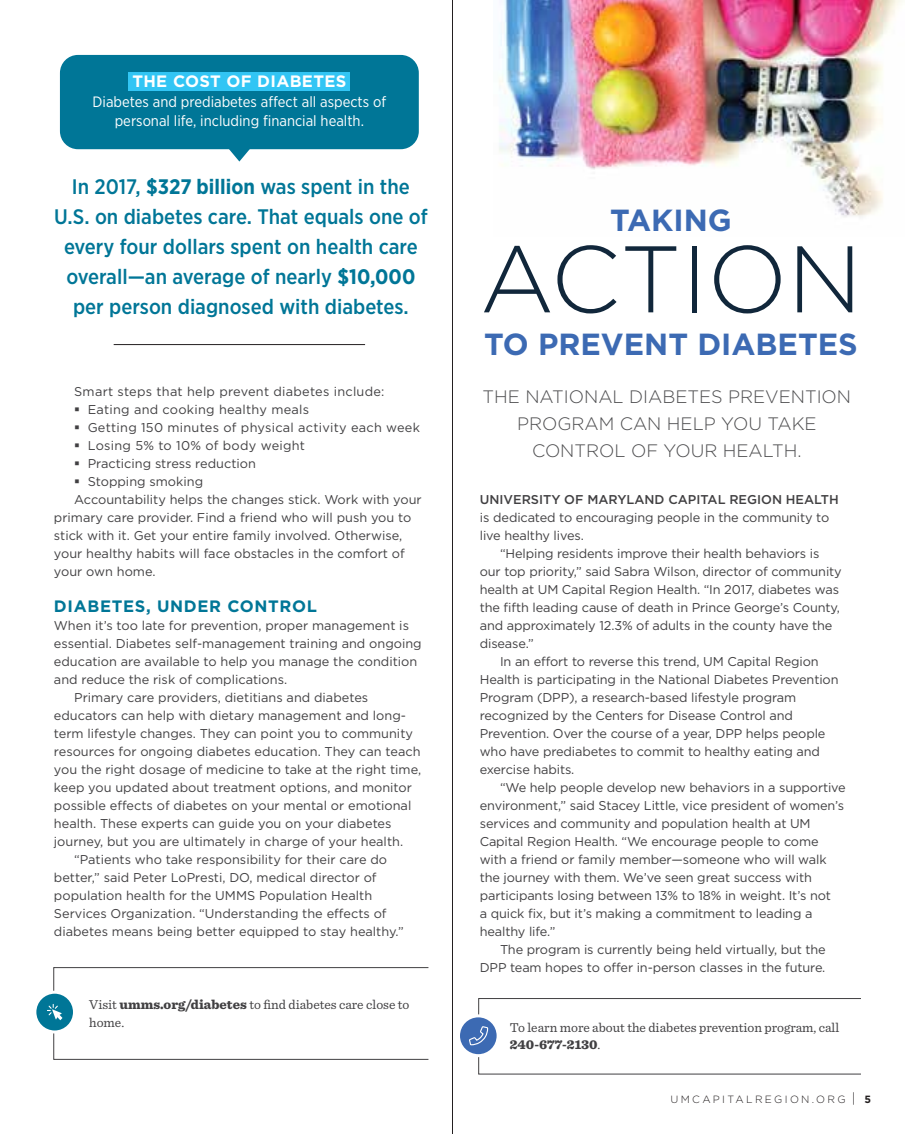
<style>
.page{position:relative;width:905px;height:1134px;background:#fff}
.page>*{position:absolute;margin:0;border:0;box-sizing:border-box;transform-origin:0 0}
.t1{font:300 94.35px "Gotham";color:#11273b}
.t2{font:700 30.45px "Gotham";color:#3c6ab3}
.t3{font:500 21px/30px "Gotham Narrow";color:#007697;text-align:center}
.t4{font:300 18px/27px "Gotham";color:#4d4d4f;text-align:center}
.t5{font:700 16.5px "Gotham";letter-spacing:.04em;color:#007697}
.t6{font:700 16.5px "Gotham";letter-spacing:.02em;color:#fff}
.t7{font:15px/19.5px "Gotham Narrow";color:#fff;text-align:center}
.t8{font:13.5px/17.2px "Sentinel";color:#414042}
.t9{font:12.75px/18px "Gotham";letter-spacing:-.01em;color:#414042}
.t10{font:12.75px "Gotham";letter-spacing:.02em;color:#414042}
.t11{font:500 12.75px "Gotham";color:#414042}
.t12{font:300 10.5px "Gotham";letter-spacing:.22em;color:#231f20}
.s1{font-weight:700}
.s2{font-weight:900}
.s3{font-size:13.5px}
</style>
<div class="page">
<img style="left:499px;top:0;width:403px;height:217px">
<div style="left:478px;top:998px;width:383px;height:76px;border:1px solid #414042"></div>
<svg style="left:458px;top:1016px;width:40px;height:40px"></svg>
<div style="left:457px;top:1014px;width:42px;height:43px;border:3px solid #fff;border-radius:50%"></div>
<svg style="left:468px;top:1022px;width:21px;height:24px"></svg>
<hr style="left:452px;top:0;width:1px;height:1134px;background:#231f20">
<div style="left:60px;top:55px;width:359px;height:94px;background:#007697;border-radius:18px"></div>
<div style="left:128px;top:72px;width:222px;height:18px;background:#32c5f4"></div>
<svg style="left:221px;top:149px;width:36px;height:13px"></svg>
<hr style="left:114px;top:344px;width:251px;height:1px;background:#231f20">
<div style="left:53px;top:967px;width:376px;height:93px;border:1px solid #414042"></div>
<div style="left:35px;top:992px;width:39px;height:40px;background:#007697;border-radius:50%"></div>
<div style="left:33px;top:991px;width:43px;height:42px;border:3px solid #fff;border-radius:50%"></div>
<svg style="left:47px;top:1004px;width:15px;height:16px"></svg>
<p class="t6" style="left:132px;top:71px;width:215px">THE COST OF DIABETES</p>
<p class="t7" style="left:92px;top:91px;width:295px">Diabetes and prediabetes affect all aspects of personal life, including financial health.</p>
<h3 class="t3" style="left:54px;top:171px;width:375px">In 2017, <span class="s1">$327 billion</span> was spent in the U.S. on diabetes care. That equals one of every four dollars spent on health care overall—an average of nearly <span class="s1">$10,000 </span>per person diagnosed with diabetes.</h3>
<p class="t10" style="left:74px;top:384px;width:312px">Smart steps that help prevent diabetes include:</p>
<p class="t10" style="left:88px;top:402px;width:223px">Eating and cooking healthy meals</p>
<p class="t10" style="left:88px;top:420px;width:334px">Getting 150 minutes of physical activity each week</p>
<p class="t10" style="left:88px;top:438px;width:219px">Losing 5% to 10% of body weight</p>
<p class="t9" style="left:88px;top:454px;width:170px">Practicing stress reduction</p>
<p class="t9" style="left:88px;top:472px;width:117px">Stopping smoking</p>
<p class="t9" style="left:74px;top:490px;width:349px">Accountability helps the changes stick. Work with your</p>
<p class="t9" style="left:54px;top:508px;width:359px">primary care provider. Find a friend who will push you to</p>
<p class="t9" style="left:54px;top:526px;width:350px">stick with it. Get your entire family involved. Otherwise,</p>
<p class="t9" style="left:54px;top:544px;width:352px">your healthy habits will face obstacles in the comfort of</p>
<p class="t9" style="left:54px;top:562px;width:103px">your own home.</p>
<p class="t5" style="left:54px;top:596px;width:265px">DIABETES, UNDER CONTROL</p>
<p class="t9" style="left:54px;top:616px;width:356px">When it’s too late for prevention, proper management is</p>
<p class="t9" style="left:54px;top:634px;width:369px">essential. Diabetes self-management training and ongoing</p>
<p class="t9" style="left:54px;top:652px;width:365px">education are available to help you manage the condition</p>
<p class="t9" style="left:54px;top:670px;width:235px">and reduce the risk of complications.</p>
<p class="t9" style="left:74px;top:688px;width:295px">Primary care providers, dietitians and diabetes</p>
<p class="t9" style="left:54px;top:706px;width:353px">educators can help with dietary management and long-</p>
<p class="t9" style="left:54px;top:724px;width:360px">term lifestyle changes. They can point you to community</p>
<p class="t9" style="left:54px;top:742px;width:368px">resources for ongoing diabetes education. They can teach</p>
<p class="t9" style="left:54px;top:760px;width:369px">you the right dosage of medicine to take at the right time,</p>
<p class="t9" style="left:54px;top:778px;width:359px">keep you updated about treatment options, and monitor</p>
<p class="t9" style="left:54px;top:796px;width:359px">possible effects of diabetes on your mental or emotional</p>
<p class="t9" style="left:54px;top:814px;width:339px">health. These experts can guide you on your diabetes</p>
<p class="t9" style="left:54px;top:832px;width:350px">journey, but you are ultimately in charge of your health.</p>
<p class="t9" style="left:74px;top:850px;width:314px">“Patients who take responsibility for their care do</p>
<p class="t9" style="left:54px;top:868px;width:324px">better,” said Peter LoPresti, DO, medical director of</p>
<p class="t9" style="left:54px;top:886px;width:320px">population health for the UMMS Population Health</p>
<p class="t9" style="left:54px;top:904px;width:334px">Services Organization. “Understanding the effects of</p>
<p class="t9" style="left:54px;top:922px;width:351px">diabetes means being better equipped to stay healthy.”</p>
<p class="t8" style="left:89px;top:995px;width:322px">Visit <span class="s2">umms.org/diabetes</span> to find diabetes care close to home.</p>
<h2 class="t2" style="left:610px;top:201px;width:123px">TAKING</h2>
<h1 class="t1" style="left:480px;top:222px;width:384px">ACTION</h1>
<h2 class="t2" style="left:484px;top:325px;width:375px">TO PREVENT DIABETES</h2>
<h3 class="t4" style="left:482px;top:383px;width:370px">THE NATIONAL DIABETES PREVENTION<br>PROGRAM CAN HELP YOU TAKE<br>CONTROL OF YOUR HEALTH.</h3>
<p class="t11" style="left:480px;top:492px;width:360px">UNIVERSITY OF MARYLAND CAPITAL REGION HEALTH</p>
<p class="t9" style="left:480px;top:508px;width:351px">is dedicated to encouraging people in the community to live healthy lives.</p>
<p class="t9" style="left:500px;top:544px;width:321px">“Helping residents improve their health behaviors is</p>
<p class="t9" style="left:480px;top:562px;width:363px">our top priority,” said Sabra Wilson, director of community</p>
<p class="t9" style="left:480px;top:580px;width:361px">health at UM Capital Region Health. “In 2017, diabetes was</p>
<p class="t9" style="left:480px;top:598px;width:362px">the fifth leading cause of death in Prince George’s County,</p>
<p class="t9" style="left:480px;top:616px;width:354px">and approximately 12.3% of adults in the county have the</p>
<p class="t9" style="left:480px;top:634px;width:56px">disease.”</p>
<p class="t9" style="left:500px;top:652px;width:320px">In an effort to reverse this trend, UM Capital Region</p>
<p class="t9" style="left:480px;top:670px;width:360px">Health is participating in the National Diabetes Prevention</p>
<p class="t9" style="left:480px;top:688px;width:318px">Program (DPP), a research-based lifestyle program</p>
<p class="t9" style="left:480px;top:706px;width:315px">recognized by the Centers for Disease Control and</p>
<p class="t9" style="left:480px;top:724px;width:347px">Prevention. Over the course of a year, DPP helps people</p>
<p class="t9" style="left:480px;top:742px;width:342px">who have prediabetes to commit to healthy eating and</p>
<p class="t9" style="left:480px;top:760px;width:96px">exercise habits.</p>
<p class="t9" style="left:500px;top:778px;width:347px">“We help people develop new behaviors in a supportive</p>
<p class="t9" style="left:480px;top:796px;width:366px">environment,” said Stacey Little, vice president of women’s</p>
<p class="t9" style="left:480px;top:814px;width:332px">services and community and population health at UM</p>
<p class="t9" style="left:480px;top:832px;width:340px">Capital Region Health. “We encourage people to come</p>
<p class="t9" style="left:480px;top:850px;width:348px">with a friend or family member—someone who will walk</p>
<p class="t9" style="left:480px;top:868px;width:334px">the journey with them. We’ve seen great success with</p>
<p class="t9" style="left:480px;top:886px;width:353px">participants losing between 13% to 18% in weight. It’s not</p>
<p class="t9" style="left:480px;top:904px;width:334px">a quick fix, but it’s making a commitment to leading a</p>
<p class="t9" style="left:480px;top:922px;width:77px">healthy life.”</p>
<p class="t9" style="left:500px;top:940px;width:327px">The program is currently being held virtually, but the</p>
<p class="t9" style="left:480px;top:958px;width:347px">DPP team hopes to offer in-person classes in the future.</p>
<p class="t8" style="left:510px;top:1018px;width:331px">To learn more about the diabetes prevention program, call<br><span class="s2">240-677-2130</span>.</p>
<p class="t12" style="left:670px;top:1093px;width:202px">UMCAPITALREGION.ORG <span class="s3">|</span> <span class="s1">5</span></p>
</div>
